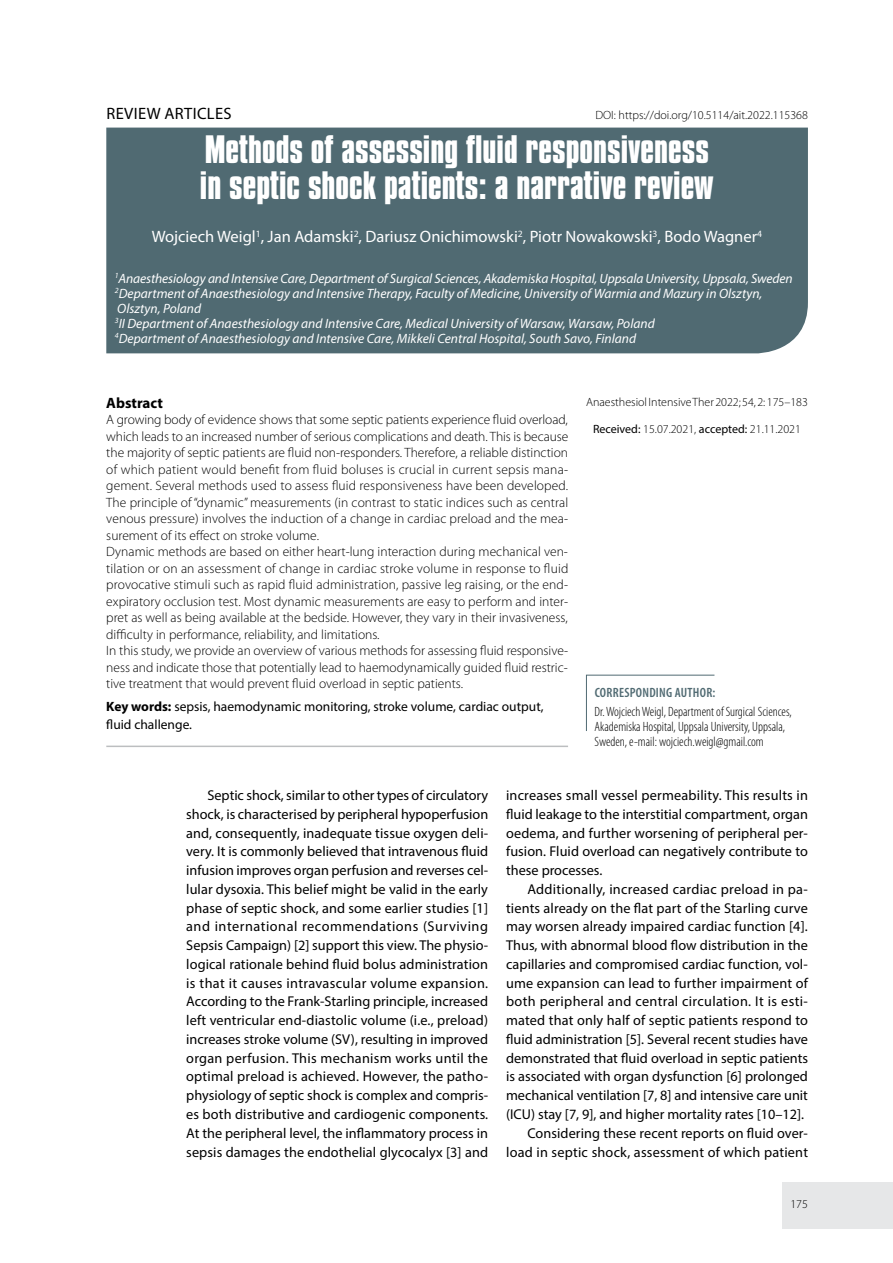
<style>
.page{position:relative;width:893px;height:1263px;background:#fff}
.page>*{position:absolute;margin:0;border:0;box-sizing:border-box;transform-origin:0 0}
.t1{font:700 33px/36px "Compacta PL";color:#fff}
.t2{font:16.5px "Myriad Pro";color:#fff}
.t3{font:16.5px "Myriad Pro";letter-spacing:.02em;color:#000}
.t4{font:700 15px "Myriad Pro";color:#000}
.t5{font:14.25px/18.8px "Myriad Pro";letter-spacing:.005em;color:#000;text-align:justify}
.t6{font:300 13.5px/16.5px "Myriad Pro";color:#000}
.t7{font:italic 13.5px/15px "Myriad Pro";color:#fff}
.t8{font:300 condensed 13.5px/15px "Myriad Pro";color:#000}
.t9{font:13.5px/18px "Myriad Pro";color:#000}
.t10{font:600 condensed 13.5px "Myriad Pro";letter-spacing:.02em;color:#506a72}
.t11{font:300 12px "Myriad Pro";color:#000}
.s1{font-weight:700}
.s2{font-weight:400}
</style>
<div class="page">
<div style="left:782px;top:1182px;width:111px;height:47px;background:#e6e7e8"></div>
<div style="left:106px;top:128px;width:702px;height:225px;background:#506a72"></div>
<svg style="left:586px;top:674px;width:129px;height:57px"></svg>
<hr style="left:106px;top:746px;width:462px;height:1px;background:#bcbec0">
<p class="t3" style="left:106px;top:103px;width:127px">REVIEW ARTICLES</p>
<p class="t11" style="left:595px;top:108px;width:214px">DOI: https://doi.org/10.5114/ait.2022.115368</p>
<h1 class="t1" style="left:200px;top:132px;width:515px">Methods of assessing fluid responsiveness in septic shock patients: a narrative review</h1>
<p class="t2" style="left:152px;top:227px;width:612px">Wojciech Weigl<sup>1</sup>, Jan Adamski<sup>2</sup>, Dariusz Onichimowski<sup>2</sup>, Piotr Nowakowski<sup>3</sup>, Bodo Wagner<sup>4</sup></p>
<p class="t7" style="left:115px;top:271px;width:679px"><sup>1</sup>Anaesthesiology and Intensive Care, Department of Surgical Sciences, Akademiska Hospital, Uppsala University, Uppsala, Sweden <sup>2</sup>Department of Anaesthesiology and Intensive Therapy, Faculty of Medicine, University of Warmia and Mazury in Olsztyn, Olsztyn, Poland<br><sup>3</sup>II Department of Anaesthesiology and Intensive Care, Medical University of Warsaw, Warsaw, Poland<br><sup>4</sup>Department of Anaesthesiology and Intensive Care, Mikkeli Central Hospital, South Savo, Finland</p>
<p class="t4" style="left:106px;top:393px;width:58px">Abstract</p>
<p class="t6" style="left:106px;top:412px;width:464px">A growing body of evidence shows that some septic patients experience fluid overload, which leads to an increased number of serious complications and death. This is because the majority of septic patients are fluid non-responders. Therefore, a reliable distinction of which patient would benefit from fluid boluses is crucial in current sepsis mana&shy;gement. Several methods used to assess fluid responsiveness have been developed.<br>The principle of “dynamic” measurements (in contrast to static indices such as central venous pressure) involves the induction of a change in cardiac preload and the mea&shy;surement of its effect on stroke volume.<br>Dynamic methods are based on either heart-lung interaction during mechanical ven&shy;tilation or on an assessment of change in cardiac stroke volume in response to fluid provocative stimuli such as rapid fluid administration, passive leg raising, or the end&shy;expiratory occlusion test. Most dynamic measurements are easy to perform and inter&shy;pret as well as being available at the bedside. However, they vary in their invasiveness, difficulty in performance, reliability, and limitations.<br>In this study, we provide an overview of various methods for assessing fluid responsive&shy;ness and indicate those that potentially lead to haemodynamically guided fluid restric&shy;tive treatment that would prevent fluid overload in septic patients.</p>
<p class="t9" style="left:106px;top:697px;width:439px"><span class="s1">Key words:</span> sepsis, haemodynamic monitoring, stroke volume, cardiac output, fluid challenge.</p>
<p class="t11" style="left:586px;top:395px;width:223px">Anaesthesiol Intensive Ther 2022; 54, 2: 175–183</p>
<p class="t11" style="left:593px;top:422px;width:209px"><span class="s2">Received:</span> 15.07.2021, <span class="s2">accepted:</span> 21.11.2021</p>
<p class="t10" style="left:595px;top:684px;width:122px">CORRESPONDING AUTHOR:</p>
<p class="t8" style="left:595px;top:704px;width:199px">Dr. Wojciech Weigl, Department of Surgical Sciences,<br>Akademiska Hospital, Uppsala University, Uppsala,<br>Sweden, e-mail: wojciech.weigl@gmail.com</p>
<p class="t5" style="left:186px;top:786px;width:304px;text-indent:21px">Septic shock, similar to other types of circulatory shock, is characterised by peripheral hypoperfusion and, consequently, inadequate tissue oxygen deli&shy;very. It is commonly believed that intravenous fluid infusion improves organ perfusion and reverses cel&shy;lular dysoxia. This belief might be valid in the early phase of septic shock, and some earlier studies [1] and international recommendations (Surviving Sepsis Campaign) [2] support this view. The physio&shy;logical rationale behind fluid bolus administration is that it causes intravascular volume expansion.<br>According to the Frank-Starling principle, increased left ventricular end-diastolic volume (i.e., preload) increases stroke volume (SV), resulting in improved organ perfusion. This mechanism works until the optimal preload is achieved. However, the patho&shy;physiology of septic shock is complex and compris&shy;es both distributive and cardiogenic components.<br>At the peripheral level, the inflammatory process in sepsis damages the endothelial glycocalyx [3] and</p>
<p class="t5" style="left:506px;top:786px;width:303px">increases small vessel permeability. This results in fluid leakage to the interstitial compartment, organ oedema, and further worsening of peripheral per&shy;fusion. Fluid overload can negatively contribute to these processes.</p>
<p class="t5" style="left:506px;top:879px;width:303px;text-align:right">Additionally, increased cardiac preload in pa&shy;tients already on the flat part of the Starling curve may worsen already impaired cardiac function [4].<br>Thus, with abnormal blood flow distribution in the capillaries and compromised cardiac function, vol&shy;ume expansion can lead to further impairment of both peripheral and central circulation. It is esti&shy;mated that only half of septic patients respond to fluid administration [5]. Several recent studies have demonstrated that fluid overload in septic patients is associated with organ dysfunction [6] prolonged mechanical ventilation [7, 8] and intensive care unit (ICU) stay [7, 9], and higher mortality rates [10–12].<br>Considering these recent reports on fluid over&shy;load in septic shock, assessment of which patient</p>
<p class="t11" style="left:790px;top:1197px;width:19px">175</p>
</div>
